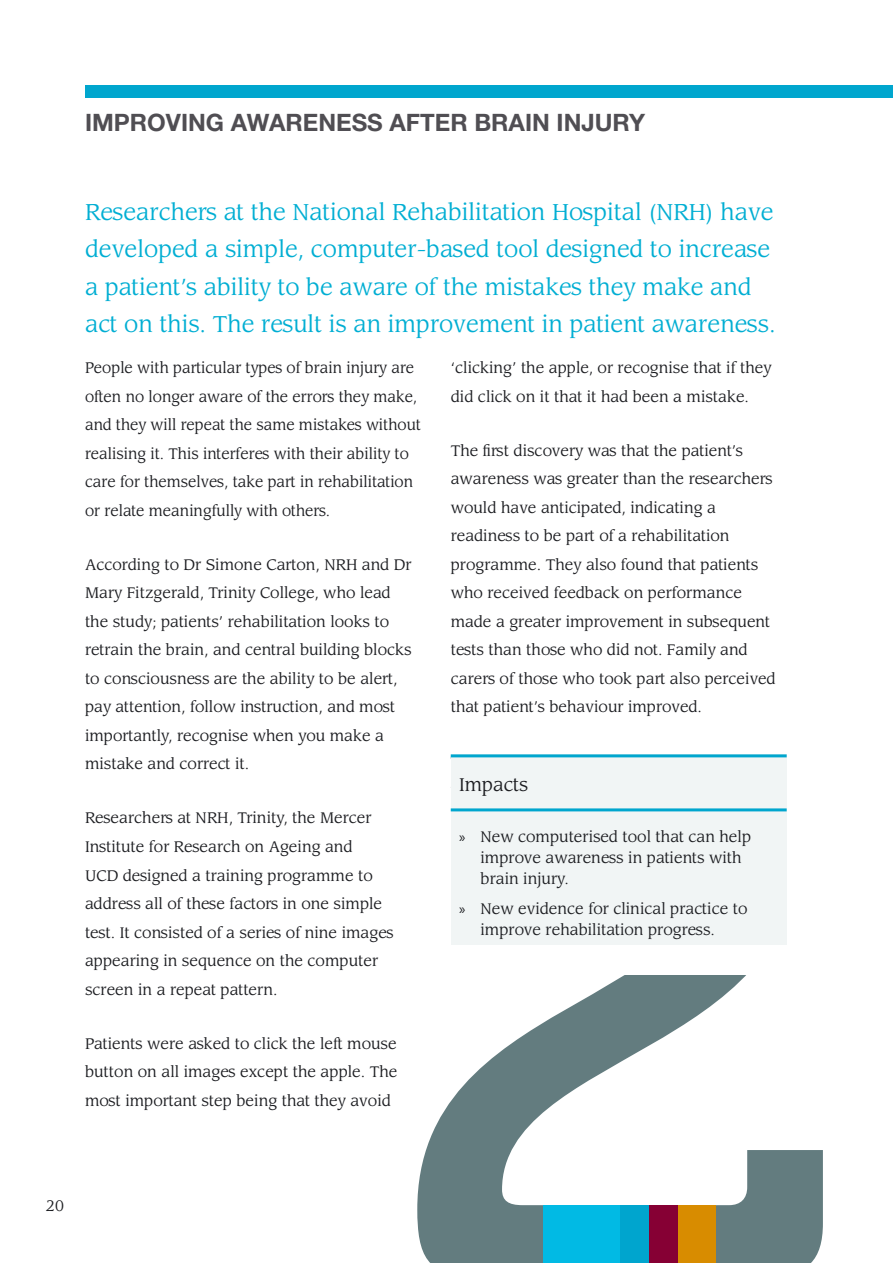
<style>
.page{position:relative;width:893px;height:1263px;background:#fff}
.page>*{position:absolute;margin:0;border:0;box-sizing:border-box;transform-origin:0 0}
.t1{font:700 24px "Helvetica Neue LT Pro";color:#504e53}
.t2{font:22.5px/37.5px "Leawood Std";color:#00aed3}
.t3{font:18px "Leawood Std";color:#1b1c20}
.t4{font:15px/28.5px "Leawood Std";color:#1b1c20}
.s1{font-family:"Myriad Pro"}
</style>
<div class="page">
<svg style="left:417px;top:976px;width:406px;height:287px"></svg>
<div style="left:543px;top:1205px;width:79px;height:58px;background:#01bae4"></div>
<div style="left:620px;top:1205px;width:32px;height:58px;background:#00a5ce"></div>
<div style="left:649px;top:1205px;width:35px;height:58px;background:#860034"></div>
<div style="left:678px;top:1205px;width:38px;height:58px;background:#d88c00"></div>
<div style="left:85px;top:85px;width:808px;height:13px;background:#00a6ce"></div>
<div style="left:451px;top:754px;width:336px;height:191px;background:#f1f5f5"></div>
<hr style="left:451px;top:754px;width:336px;height:3px;background:#00a6ce">
<hr style="left:451px;top:808px;width:336px;height:3px;background:#00a6ce">
<h1 class="t1" style="left:85px;top:108px;width:561px">IMPROVING AWARENESS AFTER BRAIN INJURY</h1>
<p class="t2" style="left:85px;top:193px;width:692px">Researchers at the National Rehabilitation Hospital (NRH) have developed a simple, computer-based tool designed to increase a patient’s ability to be aware of the mistakes they make and act on this. The result is an improvement in patient awareness.</p>
<p class="t4" style="left:85px;top:354px;width:337px">People with particular types of brain injury are often no longer aware of the errors they make, and they will repeat the same mistakes without realising it. This interferes with their ability to care for themselves, take part in rehabilitation or relate meaningfully with others.</p>
<p class="t4" style="left:85px;top:551px;width:328px">According to Dr Simone Carton, NRH and Dr Mary Fitzgerald, Trinity College, who lead the study; patients’ rehabilitation looks to retrain the brain, and central building blocks to consciousness are the ability to be alert, pay attention, follow instruction, and most importantly, recognise when you make a mistake and correct it.</p>
<p class="t4" style="left:451px;top:354px;width:322px">‘clicking’ the apple, or recognise that if they did click on it that it had been a mistake.</p>
<p class="t4" style="left:451px;top:437px;width:326px">The first discovery was that the patient’s awareness was greater than the researchers would have anticipated, indicating a readiness to be part of a rehabilitation programme. They also found that patients who received feedback on performance made a greater improvement in subsequent tests than those who did not. Family and carers of those who took part also perceived that patient’s behaviour improved.</p>
<p class="t4" style="left:85px;top:804px;width:310px">Researchers at NRH, Trinity, the Mercer Institute for Research on Ageing and<br>UCD designed a training programme to address all of these factors in one simple test. It consisted of a series of nine images appearing in sequence on the computer screen in a repeat pattern.</p>
<p class="t4" style="left:85px;top:1029px;width:314px;text-align:justify">Patients were asked to click the left mouse button on all images except the apple. The most important step being that they avoid</p>
<p class="t3" style="left:459px;top:774px;width:71px">Impacts</p>
<p class="t4" style="left:480px;top:827px;width:272px;line-height:21px;text-indent:-21px"><span class="s1">»</span> New computerised tool that can help improve awareness in patients with brain injury.</p>
<p class="t4" style="left:480px;top:898px;width:268px;line-height:21px;text-indent:-21px"><span class="s1">»</span> New evidence for clinical practice to improve rehabilitation progress.</p>
<p class="t4" style="left:46px;top:1192px;width:19px">20</p>
</div>
